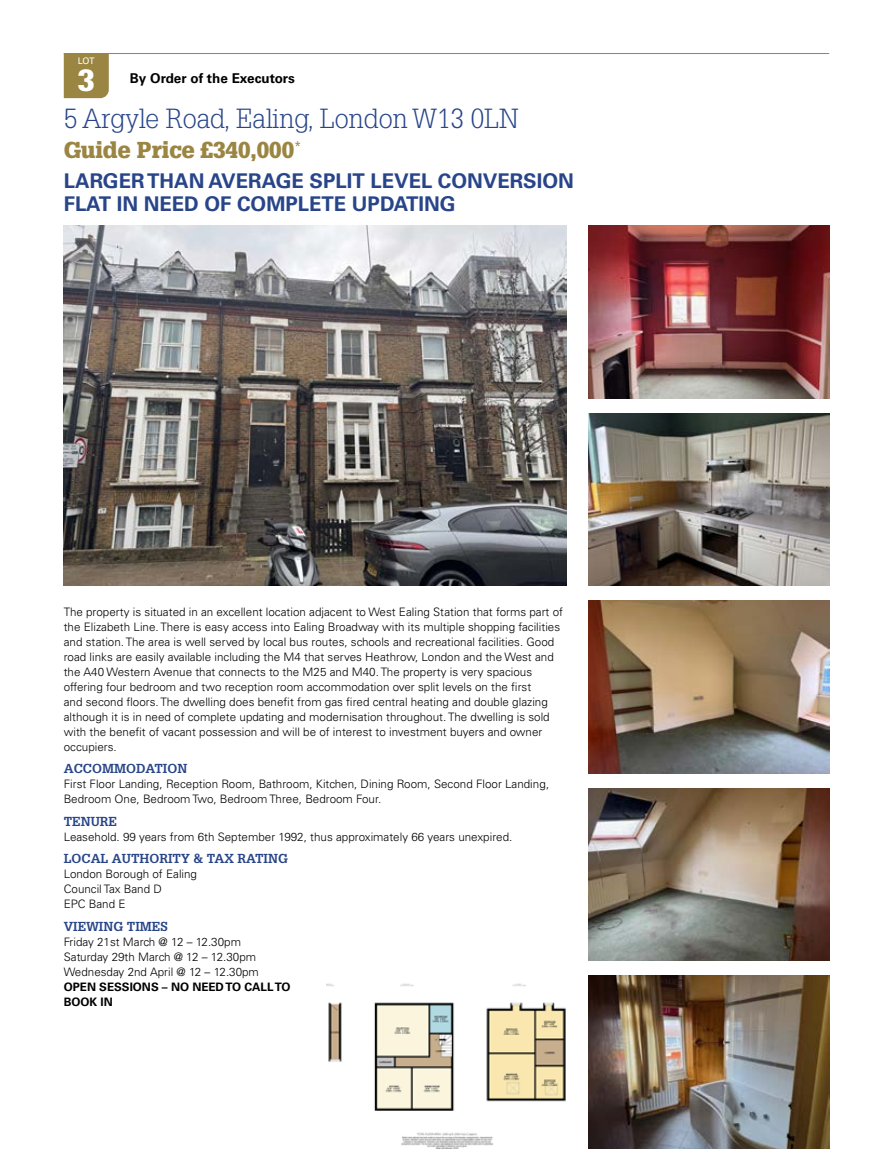
<style>
.page{position:relative;width:893px;height:1158px;background:#fff}
.page>*{position:absolute;margin:0;border:0;box-sizing:border-box;transform-origin:0 0}
.t1{font:900 30px "Glypha LT Std";color:#fff}
.t2{font:300 27px "Glypha LT Std";color:#284589}
.t3{font:900 22.5px "Glypha LT Std";color:#9b8542}
.t4{font:700 20.25px/22.5px "Univers LT Std";color:#284589}
.t5{font:700 13.5px "Univers LT Std";color:#000}
.t6{font:700 12.75px "Glypha LT Std";color:#284589}
.t7{font:300 11.7px/15px "Univers LT Std";color:#000}
.t8{font:700 11.7px/15px "Univers LT Std";color:#000}
.t9{font:9px "Univers LT Std";color:#fff}
</style>
<div class="page">
<hr style="left:64px;top:53px;width:765px;height:1px;background:#9b8542">
<div style="left:64px;top:54px;width:45px;height:44px;background:#9b8542"></div>
<img style="left:64px;top:226px;width:503px;height:360px">
<img style="left:588px;top:788px;width:241px;height:173px">
<img style="left:588px;top:976px;width:241px;height:172px">
<img style="left:588px;top:601px;width:241px;height:172px">
<img style="left:588px;top:413px;width:241px;height:173px">
<img style="left:588px;top:226px;width:241px;height:172px">
<img style="left:326px;top:983px;width:240px;height:165px">
<p class="t9" style="left:78px;top:55px;width:18px">LOT</p>
<h1 class="t1" style="left:78px;top:62px;width:18px">3</h1>
<h2 class="t2" style="left:64px;top:103px;width:456px">5 Argyle Road, Ealing, London W13 0LN</h2>
<h3 class="t3" style="left:64px;top:136px;width:239px">Guide Price £340,000<sup>*</sup></h3>
<h3 class="t4" style="left:64px;top:170px;width:512px">LARGER THAN AVERAGE SPLIT LEVEL CONVERSION<br>FLAT IN NEED OF COMPLETE UPDATING</h3>
<p class="t5" style="left:130px;top:70px;width:166px">By Order of the Executors</p>
<p class="t7" style="left:64px;top:604px;width:501px">The property is situated in an excellent location adjacent to West Ealing Station that forms part of the Elizabeth Line. There is easy access into Ealing Broadway with its multiple shopping facilities and station. The area is well served by local bus routes, schools and recreational facilities. Good road links are easily available including the M4 that serves Heathrow, London and the West and the A40 Western Avenue that connects to the M25 and M40. The property is very spacious offering four bedroom and two reception room accommodation over split levels on the first<br>and second floors. The dwelling does benefit from gas fired central heating and double glazing although it is in need of complete updating and modernisation throughout. The dwelling is sold with the benefit of vacant possession and will be of interest to investment buyers and owner occupiers.</p>
<p class="t6" style="left:64px;top:761px;width:125px">ACCOMMODATION</p>
<p class="t7" style="left:64px;top:776px;width:487px">First Floor Landing, Reception Room, Bathroom, Kitchen, Dining Room, Second Floor Landing,<br>Bedroom One, Bedroom Two, Bedroom Three, Bedroom Four.</p>
<p class="t6" style="left:64px;top:813px;width:55px">TENURE</p>
<p class="t7" style="left:64px;top:829px;width:450px">Leasehold. 99 years from 6th September 1992, thus approximately 66 years unexpired.</p>
<p class="t6" style="left:64px;top:851px;width:226px">LOCAL AUTHORITY &amp; TAX RATING</p>
<p class="t7" style="left:64px;top:866px;width:135px">London Borough of Ealing<br>Council Tax Band D<br>EPC Band E</p>
<p class="t6" style="left:64px;top:918px;width:105px">VIEWING TIMES</p>
<p class="t7" style="left:64px;top:934px;width:197px">Friday 21st March @ 12 – 12.30pm<br>Saturday 29th March @ 12 – 12.30pm<br>Wednesday 2nd April @ 12 – 12.30pm</p>
<p class="t8" style="left:64px;top:979px;width:228px">OPEN SESSIONS – NO NEED TO CALL TO<br>BOOK IN</p>
</div>
